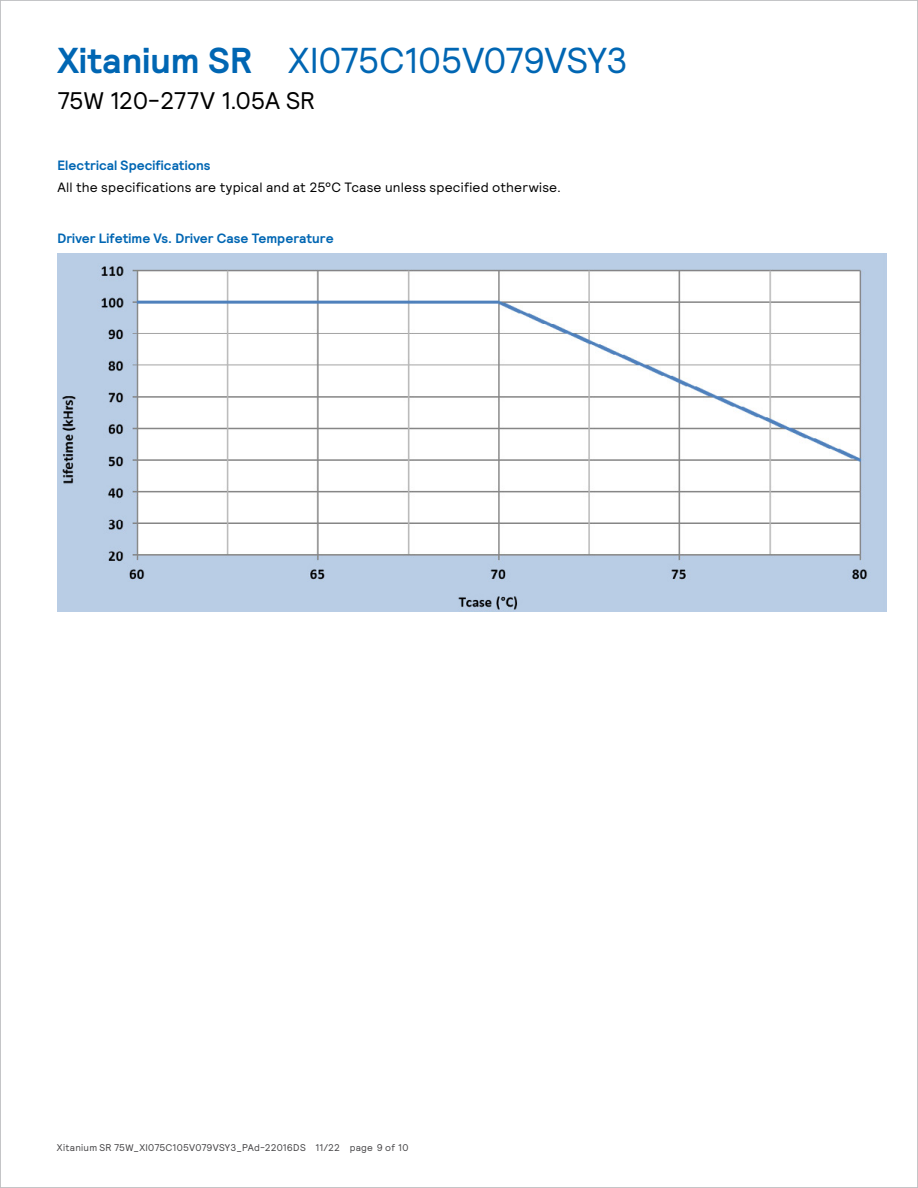
<style>
.page{position:relative;width:918px;height:1188px;background:#fff}
.page>*{position:absolute;margin:0;border:0;box-sizing:border-box;transform-origin:0 0}
.t1{font:36px "Signify Relative";letter-spacing:-.015em;color:#0066b3}
.t2{font:24px "Signify Relative";letter-spacing:-.01em;color:#000}
.t3{font:13.5px "Signify Relative";letter-spacing:.015em;color:#000}
.t4{font:700 13.5px "Signify Relative";letter-spacing:.005em;color:#0066b3}
.t5{font:9.75px "Signify Relative";letter-spacing:.02em;color:#464547}
.s1{font-weight:700}
</style>
<div class="page">
<img style="left:57px;top:254px;width:830px;height:358px">
<h1 class="t1" style="left:57px;top:37px;width:572px"><span class="s1">Xitanium SR</span> XI075C105V079VSY3</h1>
<h2 class="t2" style="left:57px;top:85px;width:259px">75W 120-277V 1.05A SR</h2>
<p class="t4" style="left:57px;top:156px;width:155px">Electrical Specifications</p>
<p class="t3" style="left:57px;top:179px;width:505px">All the specifications are typical and at 25°C Tcase unless specified otherwise.</p>
<p class="t4" style="left:57px;top:230px;width:278px">Driver Lifetime Vs. Driver Case Temperature</p>
<p class="t5" style="left:57px;top:1141px;width:353px">Xitanium SR 75W_XI075C105V079VSY3_PAd-22016DS 11/22 page 9 of 10</p>
</div>
